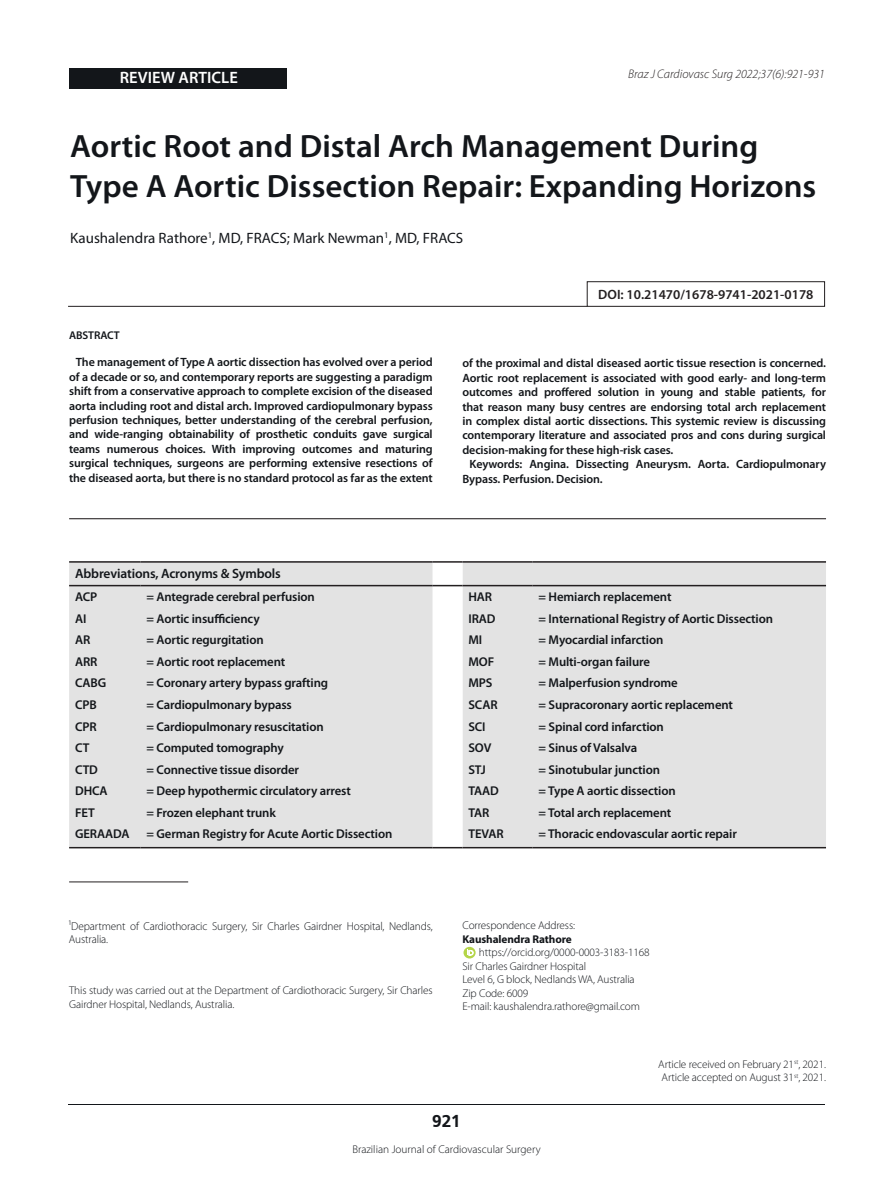
<style>
.page{position:relative;width:893px;height:1191px;background:#fff}
.page>*{position:absolute;margin:0;border:0;box-sizing:border-box;transform-origin:0 0}
.Texto__s{font:600 32.4px/39.6px "Myriad Pro";color:#13161a}
.t1{font:700 18px "Frutiger";color:#13161a}
.t2{font:600 16.5px "Myriad Pro";color:#fff}
.t3{font:15px "Myriad Pro";color:#13161a}
.DOI{font:600 13.5px "Myriad Pro";color:#231f20}
.t4{font:600 13.5px "Myriad Pro";letter-spacing:-.01em;color:#13161a}
.t5{font:600 12.75px "Myriad Pro";letter-spacing:-.01em;color:#13161a}
.t6{font:italic 300 12.45px "Myriad Pro";color:#231f20}
.Abstract{font:600 12px/14.4px "Myriad Pro";letter-spacing:-.01em;color:#13161a;text-align:center}
.abstract2{font:300 11.55px/13.5px "Myriad Pro";letter-spacing:-.01em;color:#13161a}
.abstract2-2{font:300 11.25px/13.5px "Myriad Pro";letter-spacing:-.01em;color:#13161a}
.t7{font:700 11.25px "Myriad Pro";letter-spacing:-.01em;color:#13161a}
.Abstract-2{font:600 11.25px "Myriad Pro";letter-spacing:-.01em;color:#13161a}
</style>
<div class="page">
<hr style="left:68px;top:1104px;width:757px;height:1px;background:#13161a">
<div style="left:69px;top:68px;width:217px;height:20px;background:#13161a"></div>
<hr style="left:68px;top:306px;width:757px;height:1px;background:#231f20">
<div style="left:587px;top:281px;width:238px;height:26px;border:1px solid #231f20"></div>
<svg style="left:463px;top:947px;width:13px;height:11px"></svg>
<svg style="left:467px;top:949px;width:6px;height:6px"></svg>
<hr style="left:69px;top:518px;width:757px;height:1px;background:#231f20">
<hr style="left:69px;top:881px;width:119px;height:1px;background:#231f20">
<div style="left:69px;top:562px;width:757px;height:285px;background:#e3e3e3"></div>
<hr style="left:69px;top:847px;width:72px;height:1px;background:#231f20">
<hr style="left:141px;top:847px;width:292px;height:1px;background:#231f20">
<hr style="left:462px;top:847px;width:71px;height:1px;background:#231f20">
<hr style="left:533px;top:847px;width:293px;height:1px;background:#231f20">
<hr style="left:69px;top:561px;width:72px;height:1px;background:#231f20">
<hr style="left:141px;top:561px;width:292px;height:1px;background:#231f20">
<hr style="left:462px;top:561px;width:71px;height:1px;background:#231f20">
<hr style="left:533px;top:561px;width:293px;height:1px;background:#231f20">
<hr style="left:69px;top:585px;width:72px;height:1px;background:#231f20">
<hr style="left:141px;top:585px;width:292px;height:1px;background:#231f20">
<svg style="left:433px;top:561px;width:29px;height:287px"></svg>
<hr style="left:462px;top:585px;width:71px;height:1px;background:#231f20">
<hr style="left:533px;top:585px;width:293px;height:1px;background:#231f20">
<p class="t2" style="left:120px;top:67px;width:119px">REVIEW ARTICLE</p>
<p class="t6" style="left:628px;top:67px;width:198px">Braz J Cardiovasc Surg 2022;37(6):921-931</p>
<p class="Texto__s" style="left:70px;top:125px;width:748px">Aortic Root and Distal Arch Management During<br>Type A Aortic Dissection Repair: Expanding Horizons</p>
<p class="t3" style="left:70px;top:229px;width:395px">Kaushalendra Rathore<sup>1</sup>, MD, FRACS; Mark Newman<sup>1</sup>, MD, FRACS</p>
<p class="DOI" style="left:598px;top:286px;width:217px">DOI: 10.21470/1678-9741-2021-0178</p>
<p class="Abstract-2" style="left:69px;top:327px;width:52px">ABSTRACT</p>
<p class="Abstract" style="left:69px;top:355px;width:365px">The management of Type A aortic dissection has evolved over a period of a decade or so, and contemporary reports are suggesting a paradigm shift from a conservative approach to complete excision of the diseased aorta including root and distal arch. Improved cardiopulmonary bypass perfusion techniques, better understanding of the cerebral perfusion, and wide-ranging obtainability of prosthetic conduits gave surgical teams numerous choices. With improving outcomes and maturing surgical techniques, surgeons are performing extensive resections of the diseased aorta, but there is no standard protocol as far as the extent</p>
<p class="Abstract" style="left:462px;top:356px;width:365px;text-align:justify">of the proximal and distal diseased aortic tissue resection is concerned.<br>Aortic root replacement is associated with good early- and long-term outcomes and proffered solution in young and stable patients, for that reason many busy centres are endorsing total arch replacement in complex distal aortic dissections. This systemic review is discussing contemporary literature and associated pros and cons during surgical decision-making for these high-risk cases.</p>
<p class="Abstract" style="left:462px;top:456px;width:365px;text-align:left;text-indent:7px">Keywords: Angina. Dissecting Aneurysm. Aorta. Cardiopulmonary<br>Bypass. Perfusion. Decision.</p>
<p class="t4" style="left:75px;top:565px;width:207px">Abbreviations, Acronyms &amp; Symbols</p>
<p class="t5" style="left:75px;top:589px;width:24px">ACP</p>
<p class="t5" style="left:147px;top:589px;width:170px">= Antegrade cerebral perfusion</p>
<p class="t5" style="left:468px;top:589px;width:25px">HAR</p>
<p class="t5" style="left:539px;top:589px;width:134px">= Hemiarch replacement</p>
<p class="t5" style="left:75px;top:610px;width:13px">AI</p>
<p class="t5" style="left:147px;top:610px;width:115px">= Aortic insufficiency</p>
<p class="t5" style="left:468px;top:610px;width:29px">IRAD</p>
<p class="t5" style="left:539px;top:610px;width:236px">= International Registry of Aortic Dissection</p>
<p class="t5" style="left:75px;top:632px;width:17px">AR</p>
<p class="t5" style="left:147px;top:632px;width:119px">= Aortic regurgitation</p>
<p class="t5" style="left:468px;top:632px;width:15px">MI</p>
<p class="t5" style="left:539px;top:632px;width:126px">= Myocardial infarction</p>
<p class="t5" style="left:75px;top:653px;width:24px">ARR</p>
<p class="t5" style="left:147px;top:653px;width:140px">= Aortic root replacement</p>
<p class="t5" style="left:468px;top:653px;width:27px">MOF</p>
<p class="t5" style="left:539px;top:653px;width:113px">= Multi-organ failure</p>
<p class="t5" style="left:75px;top:675px;width:33px">CABG</p>
<p class="t5" style="left:147px;top:675px;width:183px">= Coronary artery bypass grafting</p>
<p class="t5" style="left:468px;top:675px;width:26px">MPS</p>
<p class="t5" style="left:539px;top:675px;width:141px">= Malperfusion syndrome</p>
<p class="t5" style="left:75px;top:696px;width:23px">CPB</p>
<p class="t5" style="left:147px;top:696px;width:147px">= Cardiopulmonary bypass</p>
<p class="t5" style="left:468px;top:696px;width:31px">SCAR</p>
<p class="t5" style="left:539px;top:696px;width:196px">= Supracoronary aortic replacement</p>
<p class="t5" style="left:75px;top:718px;width:23px">CPR</p>
<p class="t5" style="left:147px;top:718px;width:179px">= Cardiopulmonary resuscitation</p>
<p class="t5" style="left:468px;top:718px;width:19px">SCI</p>
<p class="t5" style="left:539px;top:718px;width:127px">= Spinal cord infarction</p>
<p class="t5" style="left:75px;top:740px;width:16px">CT</p>
<p class="t5" style="left:147px;top:740px;width:139px">= Computed tomography</p>
<p class="t5" style="left:468px;top:740px;width:24px">SOV</p>
<p class="t5" style="left:539px;top:740px;width:100px">= Sinus of Valsalva</p>
<p class="t5" style="left:75px;top:761px;width:24px">CTD</p>
<p class="t5" style="left:147px;top:761px;width:154px">= Connective tissue disorder</p>
<p class="t5" style="left:468px;top:761px;width:19px">STJ</p>
<p class="t5" style="left:539px;top:761px;width:123px">= Sinotubular junction</p>
<p class="t5" style="left:75px;top:783px;width:34px">DHCA</p>
<p class="t5" style="left:147px;top:783px;width:206px">= Deep hypothermic circulatory arrest</p>
<p class="t5" style="left:468px;top:783px;width:32px">TAAD</p>
<p class="t5" style="left:539px;top:783px;width:139px">= Type A aortic dissection</p>
<p class="t5" style="left:75px;top:804px;width:21px">FET</p>
<p class="t5" style="left:147px;top:804px;width:131px">= Frozen elephant trunk</p>
<p class="t5" style="left:468px;top:804px;width:22px">TAR</p>
<p class="t5" style="left:539px;top:804px;width:134px">= Total arch replacement</p>
<p class="t5" style="left:75px;top:826px;width:56px">GERAADA</p>
<p class="t5" style="left:147px;top:826px;width:247px">= German Registry for Acute Aortic Dissection</p>
<p class="t5" style="left:468px;top:826px;width:37px">TEVAR</p>
<p class="t5" style="left:539px;top:826px;width:200px">= Thoracic endovascular aortic repair</p>
<p class="abstract2" style="left:69px;top:918px;width:365px">1Department of Cardiothoracic Surgery, Sir Charles Gairdner Hospital, Nedlands,<br>Australia.</p>
<p class="abstract2-2" style="left:69px;top:983px;width:365px">This study was carried out at the Department of Cardiothoracic Surgery, Sir Charles<br>Gairdner Hospital, Nedlands, Australia.</p>
<p class="abstract2-2" style="left:462px;top:918px;width:114px">Correspondence Address:</p>
<p class="t7" style="left:462px;top:932px;width:111px">Kaushalendra Rathore</p>
<p class="abstract2-2" style="left:479px;top:945px;width:172px">https://orcid.org/0000-0003-3183-1168</p>
<p class="abstract2-2" style="left:462px;top:959px;width:125px">Sir Charles Gairdner Hospital</p>
<p class="abstract2-2" style="left:462px;top:972px;width:174px">Level 6, G block, Nedlands WA, Australia</p>
<p class="abstract2-2" style="left:462px;top:986px;width:67px">Zip Code: 6009</p>
<p class="abstract2-2" style="left:462px;top:999px;width:179px">E-mail: kaushalendra.rathore@gmail.com</p>
<h2 class="t1" style="left:432px;top:1111px;width:30px">921</h2>
<p class="abstract2-2" style="left:352px;top:1142px;width:190px">Brazilian Journal of Cardiovascular Surgery</p>
<p class="abstract2-2" style="left:658px;top:1057px;width:169px">Article received on February 21<sup>st</sup>, 2021.</p>
<p class="abstract2-2" style="left:661px;top:1070px;width:166px">Article accepted on August 31<sup>st</sup>, 2021.</p>
</div>
